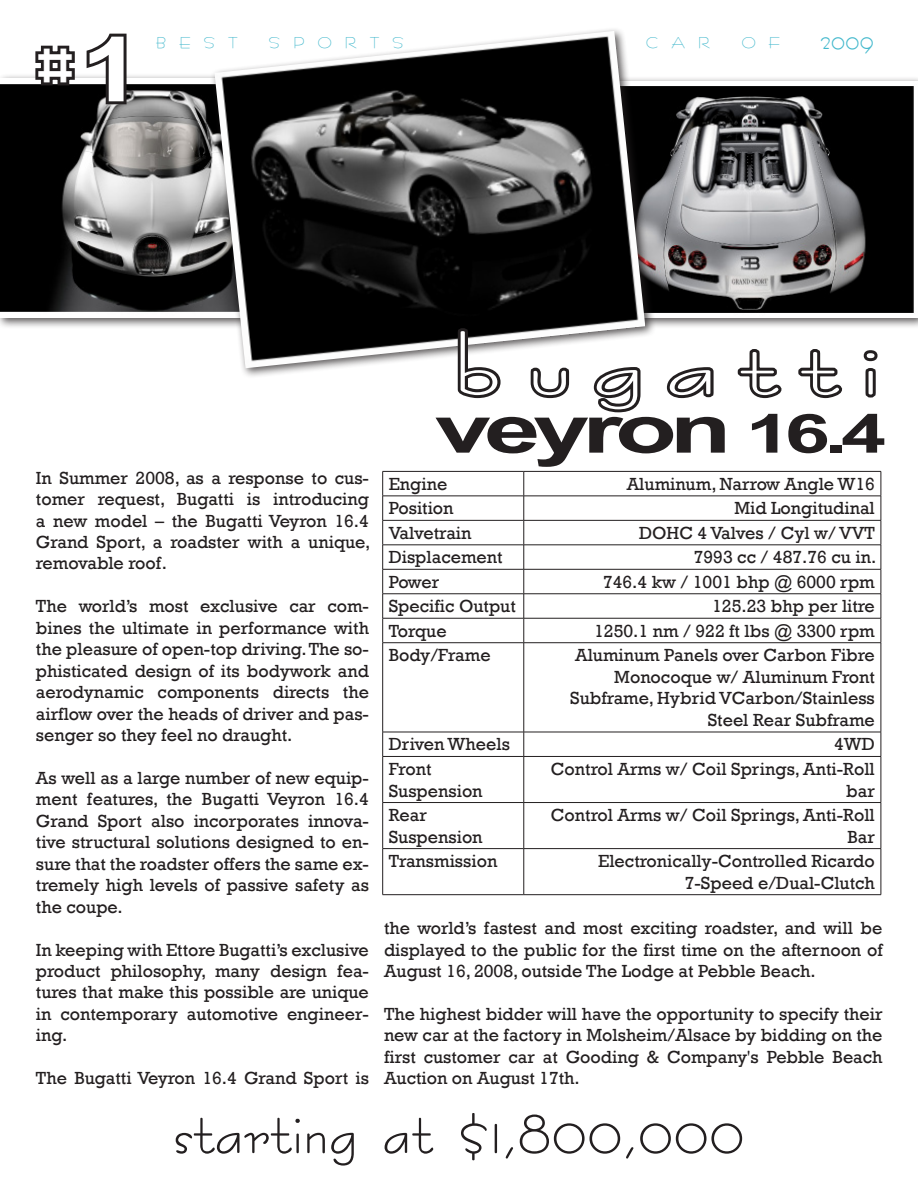
<style>
.page{position:relative;width:918px;height:1188px;background:#fff}
.page>*{position:absolute;margin:0;border:0;box-sizing:border-box;transform-origin:0 0}
.t1{font:108px "Racetrac Normal";letter-spacing:.13em;color:#fff;scale:1.5 1}
.t2{font:90px "Racetrac Normal";color:#231f20}
.t3{font:700 90px "Arial";color:#fff;scale:1.2 1}
.t4{font:700 67.5px "Arial";letter-spacing:-.07em;color:#231f20;scale:1.5 1}
.t5{font:45px "ZX81";color:#fff}
.t6{font:36px "Racetrac Normal";color:#42b8cc}
.t7{font:18px/21.5px "Rockwell";color:#231f20;text-align:justify}
.t8{font:16.8px "Racetrac Normal";letter-spacing:.7em;color:#42b8cc;scale:1.11 1}
.s1{font-size:54px}
</style>
<div class="page">
<div style="left:0;top:74px;width:334px;height:255px;background:#231f20;opacity:.75"></div>
<img style="left:1px;top:79px;width:209px;height:239px">
<div style="left:575px;top:76px;width:343px;height:253px;background:#231f20;opacity:.75"></div>
<img style="left:656px;top:82px;width:262px;height:236px">
<hr style="left:382px;top:471px;width:142px;height:1px;background:#231f20">
<hr style="left:382px;top:496px;width:142px;height:1px;background:#231f20">
<hr style="left:382px;top:520px;width:142px;height:1px;background:#231f20">
<hr style="left:382px;top:545px;width:142px;height:1px;background:#231f20">
<hr style="left:382px;top:569px;width:142px;height:1px;background:#231f20">
<hr style="left:382px;top:594px;width:142px;height:1px;background:#231f20">
<hr style="left:382px;top:618px;width:142px;height:1px;background:#231f20">
<svg style="left:382px;top:472px;width:1px;height:170px"></svg>
<hr style="left:382px;top:642px;width:142px;height:1px;background:#231f20">
<hr style="left:382px;top:643px;width:1px;height:89px;background:#231f20">
<hr style="left:524px;top:643px;width:1px;height:89px;background:#231f20">
<hr style="left:881px;top:643px;width:1px;height:89px;background:#231f20">
<hr style="left:382px;top:732px;width:142px;height:1px;background:#231f20">
<svg style="left:382px;top:732px;width:1px;height:24px"></svg>
<hr style="left:524px;top:732px;width:357px;height:1px;background:#231f20">
<svg style="left:524px;top:732px;width:1px;height:24px"></svg>
<svg style="left:881px;top:732px;width:1px;height:24px"></svg>
<hr style="left:382px;top:756px;width:142px;height:1px;background:#231f20">
<hr style="left:382px;top:757px;width:1px;height:45px;background:#231f20">
<hr style="left:524px;top:756px;width:357px;height:1px;background:#231f20">
<hr style="left:524px;top:757px;width:1px;height:45px;background:#231f20">
<hr style="left:881px;top:757px;width:1px;height:45px;background:#231f20">
<hr style="left:382px;top:802px;width:142px;height:1px;background:#231f20">
<hr style="left:382px;top:803px;width:1px;height:45px;background:#231f20">
<hr style="left:524px;top:802px;width:357px;height:1px;background:#231f20">
<hr style="left:524px;top:803px;width:1px;height:45px;background:#231f20">
<hr style="left:881px;top:803px;width:1px;height:45px;background:#231f20">
<hr style="left:382px;top:848px;width:142px;height:1px;background:#231f20">
<hr style="left:382px;top:849px;width:1px;height:46px;background:#231f20">
<hr style="left:524px;top:848px;width:357px;height:1px;background:#231f20">
<hr style="left:524px;top:849px;width:1px;height:46px;background:#231f20">
<hr style="left:881px;top:849px;width:1px;height:46px;background:#231f20">
<hr style="left:382px;top:894px;width:142px;height:1px;background:#231f20">
<hr style="left:524px;top:894px;width:357px;height:1px;background:#231f20">
<div style="left:210px;top:26px;width:446px;height:353px;background:#231f20;opacity:.75"></div>
<img style="left:214px;top:31px;width:431px;height:337px">
<svg style="left:425px;top:325px;width:465px;height:318px"></svg>
<svg style="left:84px;top:33px;width:46px;height:74px"></svg>
<svg style="left:32px;top:45px;width:46px;height:43px"></svg>
<p class="t5" style="left:38px;top:46px;width:46px">#</p>
<p class="t3" style="left:81px;top:10px;width:52px">1</p>
<p class="t8" style="left:156px;top:32px;width:75px">BEST</p>
<p class="t8" style="left:269px;top:32px;width:123px">SPORTS</p>
<p class="t8" style="left:646px;top:32px;width:59px">CAR</p>
<p class="t8" style="left:742px;top:32px;width:36px">O F</p>
<p class="t6" style="left:820px;top:17px;width:55px">2009</p>
<p class="t1" style="left:453px;top:296px;width:286px">bugatti</p>
<p class="t4" style="left:435px;top:384px;width:302px">veyron <span class="s1">16.4</span></p>
<p class="t7" style="left:36px;top:467px;width:336px">In Summer 2008, as a response to cus&shy;tomer request, Bugatti is introducing a new model – the Bugatti Veyron 16.4<br>Grand Sport, a roadster with a unique, removable roof.</p>
<p class="t7" style="left:36px;top:596px;width:335px">The world’s most exclusive car com&shy;bines the ultimate in performance with the pleasure of open-top driving. The so&shy;phisticated design of its bodywork and aerodynamic components directs the airflow over the heads of driver and pas&shy;senger so they feel no draught.</p>
<p class="t7" style="left:36px;top:768px;width:335px">As well as a large number of new equip&shy;ment features, the Bugatti Veyron 16.4<br>Grand Sport also incorporates innova&shy;tive structural solutions designed to en&shy;sure that the roadster offers the same ex&shy;tremely high levels of passive safety as the coupe.</p>
<p class="t7" style="left:36px;top:939px;width:335px">In keeping with Ettore Bugatti’s exclusive product philosophy, many design fea&shy;tures that make this possible are unique in contemporary automotive engineer&shy;ing.</p>
<p class="t7" style="left:36px;top:1068px;width:335px">The Bugatti Veyron 16.4 Grand Sport is</p>
<p class="t7" style="left:389px;top:473px;width:60px">Engine</p>
<p class="t7" style="left:627px;top:473px;width:250px">Aluminum, Narrow Angle W16</p>
<p class="t7" style="left:389px;top:498px;width:66px">Position</p>
<p class="t7" style="left:734px;top:498px;width:142px">Mid Longitudinal</p>
<p class="t7" style="left:389px;top:522px;width:84px">Valvetrain</p>
<p class="t7" style="left:639px;top:522px;width:237px">DOHC 4 Valves / Cyl w/ VVT</p>
<p class="t7" style="left:389px;top:547px;width:116px">Displacement</p>
<p class="t7" style="left:694px;top:547px;width:184px">7993 cc / 487.76 cu in.</p>
<p class="t7" style="left:389px;top:571px;width:52px">Power</p>
<p class="t7" style="left:603px;top:571px;width:273px">746.4 kw / 1001 bhp @ 6000 rpm</p>
<p class="t7" style="left:389px;top:596px;width:129px">Specific Output</p>
<p class="t7" style="left:712px;top:596px;width:164px">125.23 bhp per litre</p>
<p class="t7" style="left:389px;top:620px;width:60px">Torque</p>
<p class="t7" style="left:594px;top:620px;width:282px">1250.1 nm / 922 ft lbs @ 3300 rpm</p>
<p class="t7" style="left:389px;top:645px;width:104px">Body/Frame</p>
<p class="t7" style="left:575px;top:645px;width:301px">Aluminum Panels over Carbon Fibre</p>
<p class="t7" style="left:614px;top:666px;width:262px">Monocoque w/ Aluminum Front</p>
<p class="t7" style="left:570px;top:688px;width:306px">Subframe, Hybrid VCarbon/Stainless</p>
<p class="t7" style="left:708px;top:710px;width:169px">Steel Rear Subframe</p>
<p class="t7" style="left:389px;top:734px;width:123px">Driven Wheels</p>
<p class="t7" style="left:834px;top:734px;width:42px">4WD</p>
<p class="t7" style="left:389px;top:758px;width:44px">Front</p>
<p class="t7" style="left:389px;top:780px;width:95px">Suspension</p>
<p class="t7" style="left:551px;top:758px;width:325px;text-align:right">Control Arms w/ Coil Springs, Anti-Roll bar</p>
<p class="t7" style="left:551px;top:804px;width:325px;text-align:right">Control Arms w/ Coil Springs, Anti-Roll<br>Bar</p>
<p class="t7" style="left:389px;top:805px;width:40px">Rear</p>
<p class="t7" style="left:389px;top:826px;width:95px">Suspension</p>
<p class="t7" style="left:389px;top:851px;width:110px">Transmission</p>
<p class="t7" style="left:598px;top:851px;width:278px;text-align:right">Electronically-Controlled Ricardo<br>7-Speed e/Dual-Clutch</p>
<p class="t7" style="left:384px;top:918px;width:500px">the world’s fastest and most exciting roadster, and will be displayed to the public for the first time on the afternoon of August 16, 2008, outside The Lodge at Pebble Beach.</p>
<p class="t7" style="left:384px;top:1003px;width:500px">The highest bidder will have the opportunity to specify their new car at the factory in Molsheim/Alsace by bidding on the first customer car at Gooding &amp; Company's Pebble Beach Auction on August 17th.</p>
<p class="t2" style="left:173px;top:1071px;width:573px">starting at $1,800,000</p>
</div>
